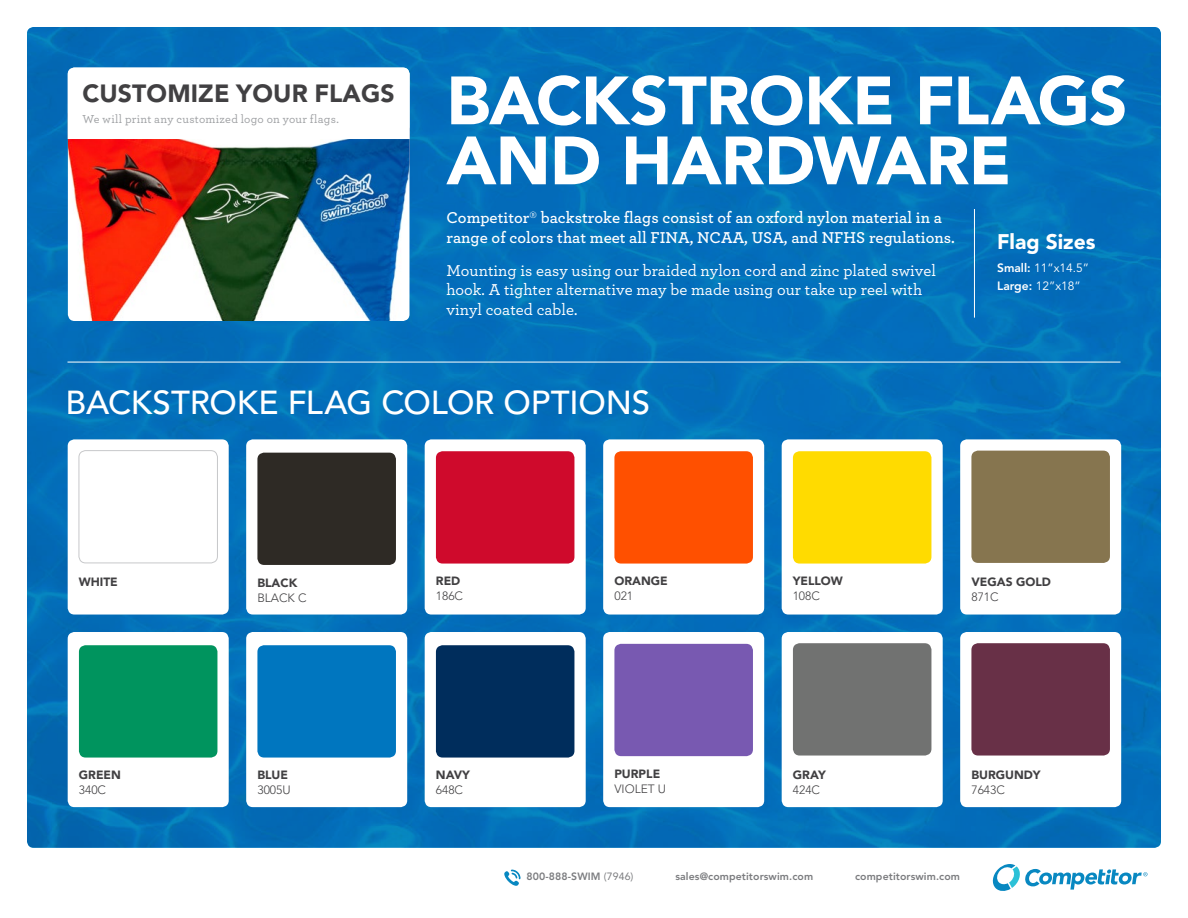
<style>
.page{position:relative;width:1188px;height:918px;background:#fff}
.page>*{position:absolute;margin:0;border:0;box-sizing:border-box;transform-origin:0 0}
.t1{font:900 67.5px/60px "Avenir LT Std";letter-spacing:-.01em;color:#fff}
.t2{font:500 33px "Avenir LT Std";letter-spacing:-.01em;color:#fff}
.t3{font:900 24.75px "Avenir LT Std";letter-spacing:.005em;color:#414042}
.t4{font:900 21px "Avenir LT Std";color:#fff}
.t5{font:16.5px/19.5px "Archer LF";color:#fff}
.t6{font:500 16.5px/19.5px "Archer LF";color:#fff}
.t7{font:900 12px "Avenir";color:#414042}
.t8{font:300 12px "Avenir LT Std";color:#414042}
.t9{font:12px "Archer LF";letter-spacing:.025em;color:#9d9fa2}
.t10{font:12px/18px "Avenir LT Std";color:#fff}
.t11{font:800 10.5px "Avenir LT Std";letter-spacing:.01em;color:#7b7c7f}
.s1{font-weight:800}
.s2{font-weight:400}
</style>
<div class="page">
<img style="left:27px;top:27px;width:1134px;height:821px">
<div style="left:782px;top:439px;width:161px;height:176px;background:#fff;border-radius:7px"></div>
<div style="left:793px;top:451px;width:138px;height:113px;background:#ffdb00;border-radius:7px"></div>
<div style="left:68px;top:439px;width:161px;height:176px;background:#fff;border-radius:7px"></div>
<div style="left:79px;top:450px;width:139px;height:113px;border:1px solid #c7c8ca;border-radius:7px"></div>
<div style="left:246px;top:632px;width:161px;height:175px;background:#fff;border-radius:7px"></div>
<div style="left:257px;top:645px;width:139px;height:113px;background:#0076bf;border-radius:7px"></div>
<div style="left:603px;top:439px;width:161px;height:176px;background:#fff;border-radius:7px"></div>
<div style="left:614px;top:451px;width:139px;height:113px;background:#ff5000;border-radius:7px"></div>
<div style="left:960px;top:439px;width:161px;height:176px;background:#fff;border-radius:7px"></div>
<div style="left:971px;top:451px;width:139px;height:112px;background:#86754f;border-radius:7px"></div>
<div style="left:425px;top:439px;width:161px;height:176px;background:#fff;border-radius:7px"></div>
<div style="left:436px;top:451px;width:138px;height:113px;background:#cf0a2c;border-radius:7px"></div>
<div style="left:425px;top:632px;width:161px;height:175px;background:#fff;border-radius:7px"></div>
<div style="left:436px;top:645px;width:138px;height:113px;background:#002d5c;border-radius:7px"></div>
<div style="left:782px;top:632px;width:161px;height:175px;background:#fff;border-radius:7px"></div>
<div style="left:793px;top:643px;width:138px;height:113px;background:#717271;border-radius:7px"></div>
<div style="left:960px;top:632px;width:161px;height:175px;background:#fff;border-radius:7px"></div>
<div style="left:971px;top:643px;width:139px;height:113px;background:#683047;border-radius:7px"></div>
<div style="left:68px;top:632px;width:161px;height:175px;background:#fff;border-radius:7px"></div>
<div style="left:79px;top:645px;width:138px;height:113px;background:#00945e;border-radius:7px"></div>
<div style="left:603px;top:632px;width:161px;height:175px;background:#fff;border-radius:7px"></div>
<div style="left:614px;top:644px;width:139px;height:112px;background:#7859b1;border-radius:7px"></div>
<div style="left:246px;top:439px;width:161px;height:176px;background:#fff;border-radius:7px"></div>
<div style="left:257px;top:453px;width:139px;height:112px;background:#2e2a25;border-radius:7px"></div>
<hr style="left:974px;top:209px;width:1px;height:109px;background:#fff">
<img style="left:68px;top:139px;width:342px;height:182px">
<svg style="left:68px;top:68px;width:342px;height:71px"></svg>
<hr style="left:68px;top:362px;width:1052px;height:1px;background:#fff">
<svg style="left:992px;top:864px;width:156px;height:27px"></svg>
<svg style="left:504px;top:869px;width:17px;height:17px"></svg>
<h3 class="t3" style="left:82px;top:78px;width:314px">CUSTOMIZE YOUR FLAGS</h3>
<p class="t9" style="left:82px;top:112px;width:258px">We will print any customized logo on your flags.</p>
<h1 class="t1" style="left:446px;top:71px;width:683px">BACKSTROKE FLAGS<br>AND HARDWARE</h1>
<p class="t6" style="left:446px;top:207px;width:510px">Competitor<sup>‰</sup> backstroke flags consist of an oxford nylon material in a range of colors that meet all FINA, NCAA, USA, and NFHS regulations.</p>
<p class="t5" style="left:446px;top:260px;width:491px">Mounting is easy using our braided nylon cord and zinc plated swivel hook. A tighter alternative may be made using our take up reel with vinyl coated cable.</p>
<p class="t4" style="left:997px;top:229px;width:100px">Flag Sizes</p>
<p class="t10" style="left:997px;top:259px;width:94px"><span class="s1">Small:</span> 11”x14.5”<br><span class="s1">Large:</span> 12”x18”</p>
<h2 class="t2" style="left:66px;top:384px;width:586px">BACKSTROKE FLAG COLOR OPTIONS</h2>
<p class="t7" style="left:79px;top:572px;width:41px">WHITE</p>
<p class="t7" style="left:257px;top:572px;width:41px">BLACK</p>
<p class="t8" style="left:257px;top:591px;width:51px">BLACK C</p>
<p class="t7" style="left:436px;top:571px;width:26px">RED</p>
<p class="t8" style="left:436px;top:589px;width:29px">186C</p>
<p class="t7" style="left:614px;top:571px;width:55px">ORANGE</p>
<p class="t8" style="left:614px;top:589px;width:20px">021</p>
<p class="t7" style="left:793px;top:571px;width:52px">YELLOW</p>
<p class="t8" style="left:793px;top:589px;width:29px">108C</p>
<p class="t7" style="left:971px;top:572px;width:81px">VEGAS GOLD</p>
<p class="t8" style="left:971px;top:590px;width:29px">871C</p>
<p class="t7" style="left:79px;top:765px;width:44px">GREEN</p>
<p class="t8" style="left:79px;top:783px;width:29px">340C</p>
<p class="t7" style="left:257px;top:765px;width:32px">BLUE</p>
<p class="t8" style="left:257px;top:783px;width:35px">3005U</p>
<p class="t7" style="left:436px;top:765px;width:36px">NAVY</p>
<p class="t8" style="left:436px;top:783px;width:29px">648C</p>
<p class="t7" style="left:614px;top:763px;width:47px">PURPLE</p>
<p class="t8" style="left:614px;top:782px;width:53px">VIOLET U</p>
<p class="t7" style="left:793px;top:764px;width:34px">GRAY</p>
<p class="t8" style="left:793px;top:783px;width:29px">424C</p>
<p class="t7" style="left:971px;top:764px;width:71px">BURGUNDY</p>
<p class="t8" style="left:971px;top:783px;width:35px">7643C</p>
<p class="t11" style="left:526px;top:870px;width:109px">800-888-SWIM <span class="s2">(7946)</span></p>
<p class="t11" style="left:675px;top:870px;width:139px">sales@competitorswim.com</p>
<p class="t11" style="left:855px;top:870px;width:107px">competitorswim.com</p>
</div>
